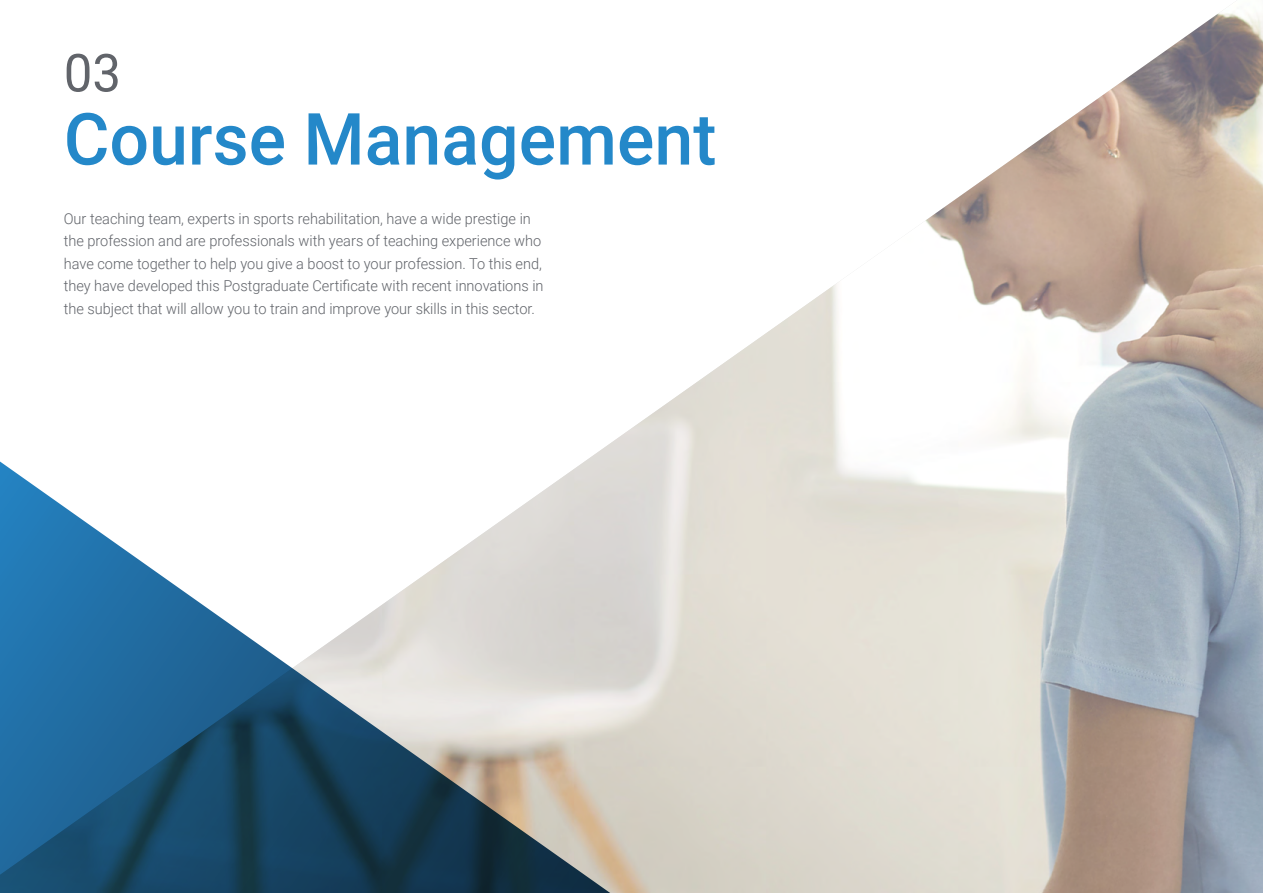
<style>
.page{position:relative;width:1263px;height:893px;background:#fff}
.page>*{position:absolute;margin:0;border:0;box-sizing:border-box;transform-origin:0 0}
.t1{font:500 72px "Roboto";color:#2488c9}
.t2{font:52.5px "Roboto";color:#61646a}
.t3{font:300 15px/22.5px "Roboto";color:#61646a}
</style>
<div class="page">
<img style="left:607px;top:13px;width:656px;height:880px">
<svg style="left:0;top:446px;width:640px;height:447px"></svg>
<h2 class="t2" style="left:64px;top:36px;width:59px">03</h2>
<h1 class="t1" style="left:64px;top:89px;width:654px">Course Management</h1>
<p class="t3" style="left:64px;top:207px;width:481px">Our teaching team, experts in sports rehabilitation, have a wide prestige in the profession and are professionals with years of teaching experience who have come together to help you give a boost to your profession. To this end, they have developed this Postgraduate Certificate with recent innovations in the subject that will allow you to train and improve your skills in this sector.</p>
</div>
